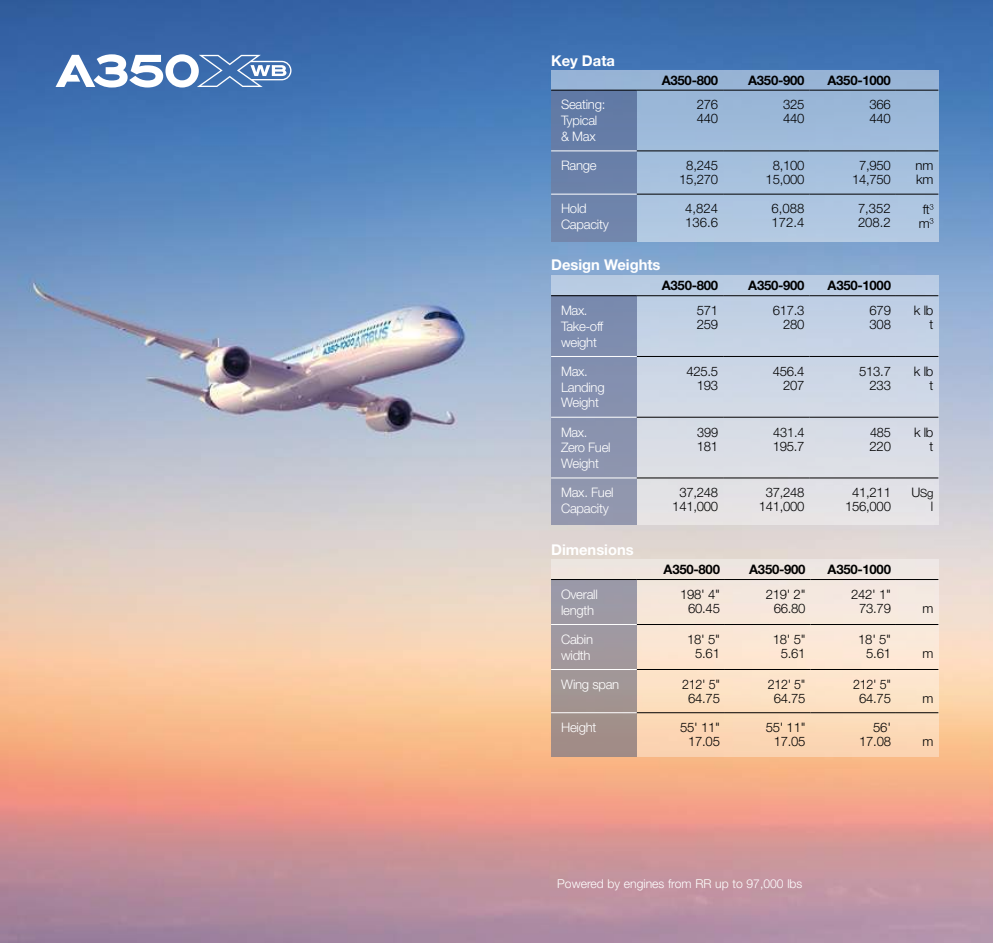
<style>
.page{position:relative;width:993px;height:943px;background:#fff}
.page>*{position:absolute;margin:0;border:0;box-sizing:border-box;transform-origin:0 0}
.t1{font:700 14.88px "Helvetica Neue LT Std";color:#fff}
.t2{font:300 13.12px/14px "Helvetica Neue LT Std";letter-spacing:-.02em;color:#000;text-align:right}
.t3{font:300 13.12px/15.8px "Helvetica Neue LT Std";letter-spacing:-.02em;color:#fff}
.t4{font:700 13.12px "Helvetica Neue LT Std";letter-spacing:-.02em;color:#000}
.t5{font:300 13.12px/14px "Helvetica Neue LT Std";letter-spacing:-.02em;color:#000;text-align:center;scale:.95 1}
.t6{font:300 12.25px "Helvetica Neue LT Std";color:#fff}
.t7{font:300 11.38px "Helvetica Neue LT Std";color:#000}
.s1{font-size:13.12px}
</style>
<div class="page">
<img style="left:0;top:0;width:992px;height:943px">
<div style="left:551px;top:70px;width:387px;height:171px;background:linear-gradient(to bottom,#93b2d5,#b3cae3)"></div>
<div style="left:551px;top:275px;width:387px;height:250px;background:linear-gradient(to bottom,#b9cce5,#e8e5e6)"></div>
<div style="left:551px;top:559px;width:387px;height:197px;background:linear-gradient(to bottom,#f3ede9,#fed8b1)"></div>
<div style="left:551px;top:90px;width:85px;height:151px;background:#697fa8"></div>
<div style="left:551px;top:295px;width:85px;height:230px;background:linear-gradient(to right,#8691af,#8791ae)"></div>
<div style="left:551px;top:579px;width:85px;height:177px;background:linear-gradient(to bottom,#9c9dac,#a48f85)"></div>
<hr style="left:636px;top:579px;width:88px;height:1px;background:#000">
<hr style="left:724px;top:579px;width:86px;height:1px;background:#000">
<hr style="left:810px;top:579px;width:85px;height:1px;background:#000">
<hr style="left:895px;top:579px;width:43px;height:1px;background:#000">
<hr style="left:636px;top:624px;width:88px;height:1px;background:#000">
<hr style="left:724px;top:624px;width:86px;height:1px;background:#000">
<hr style="left:810px;top:624px;width:85px;height:1px;background:#000">
<hr style="left:895px;top:624px;width:43px;height:1px;background:#000">
<hr style="left:636px;top:669px;width:88px;height:1px;background:#000">
<hr style="left:724px;top:669px;width:86px;height:1px;background:#000">
<hr style="left:810px;top:669px;width:85px;height:1px;background:#000">
<hr style="left:895px;top:669px;width:43px;height:1px;background:#000">
<hr style="left:636px;top:712px;width:88px;height:1px;background:#000">
<hr style="left:724px;top:712px;width:86px;height:1px;background:#000">
<hr style="left:810px;top:712px;width:85px;height:1px;background:#000">
<hr style="left:895px;top:712px;width:43px;height:1px;background:#000">
<hr style="left:551px;top:624px;width:85px;height:1px;background:#fff">
<hr style="left:551px;top:669px;width:85px;height:1px;background:#fff">
<hr style="left:551px;top:712px;width:85px;height:1px;background:#fff">
<hr style="left:551px;top:579px;width:85px;height:1px;background:#000">
<hr style="left:636px;top:90px;width:87px;height:1px;background:#000">
<hr style="left:723px;top:90px;width:86px;height:1px;background:#000">
<hr style="left:809px;top:90px;width:86px;height:1px;background:#000">
<hr style="left:895px;top:90px;width:43px;height:1px;background:#000">
<hr style="left:636px;top:150px;width:87px;height:1px;background:#000">
<hr style="left:723px;top:150px;width:86px;height:1px;background:#000">
<hr style="left:809px;top:150px;width:86px;height:1px;background:#000">
<hr style="left:895px;top:150px;width:43px;height:1px;background:#000">
<hr style="left:636px;top:194px;width:87px;height:1px;background:#000">
<hr style="left:723px;top:194px;width:86px;height:1px;background:#000">
<hr style="left:809px;top:194px;width:86px;height:1px;background:#000">
<hr style="left:895px;top:194px;width:43px;height:1px;background:#000">
<hr style="left:551px;top:150px;width:85px;height:1px;background:#fff">
<hr style="left:551px;top:194px;width:85px;height:1px;background:#fff">
<hr style="left:551px;top:90px;width:85px;height:1px;background:#000">
<svg style="left:929px;top:204px;width:4px;height:6px"></svg>
<svg style="left:929px;top:218px;width:4px;height:6px"></svg>
<hr style="left:636px;top:295px;width:87px;height:1px;background:#000">
<hr style="left:723px;top:295px;width:86px;height:1px;background:#000">
<hr style="left:809px;top:295px;width:86px;height:1px;background:#000">
<hr style="left:895px;top:295px;width:43px;height:1px;background:#000">
<hr style="left:636px;top:477px;width:87px;height:1px;background:#000">
<hr style="left:723px;top:477px;width:86px;height:1px;background:#000">
<hr style="left:809px;top:477px;width:86px;height:1px;background:#000">
<hr style="left:895px;top:477px;width:43px;height:1px;background:#000">
<hr style="left:636px;top:356px;width:87px;height:1px;background:#000">
<hr style="left:723px;top:356px;width:86px;height:1px;background:#000">
<hr style="left:809px;top:356px;width:86px;height:1px;background:#000">
<hr style="left:895px;top:356px;width:43px;height:1px;background:#000">
<hr style="left:551px;top:477px;width:85px;height:1px;background:#fff">
<hr style="left:551px;top:417px;width:85px;height:1px;background:#fff">
<hr style="left:551px;top:356px;width:85px;height:1px;background:#fff">
<hr style="left:636px;top:417px;width:87px;height:1px;background:#000">
<hr style="left:723px;top:417px;width:86px;height:1px;background:#000">
<hr style="left:809px;top:417px;width:86px;height:1px;background:#000">
<hr style="left:895px;top:417px;width:43px;height:1px;background:#000">
<hr style="left:551px;top:295px;width:85px;height:1px;background:#000">
<svg style="left:55px;top:54px;width:236px;height:33px"></svg>
<p class="t1" style="left:551px;top:51px;width:65px">Key Data</p>
<p class="t4" style="left:661px;top:72px;width:58px">A350-800</p>
<p class="t4" style="left:748px;top:72px;width:58px">A350-900</p>
<p class="t4" style="left:827px;top:72px;width:65px">A350-1000</p>
<p class="t3" style="left:561px;top:97px;width:46px">Seating:<br>Typical &amp; Max</p>
<p class="t2" style="left:696px;top:97px;width:23px;text-align:left">276<br>440</p>
<p class="t2" style="left:782px;top:97px;width:23px;text-align:left">325<br>440</p>
<p class="t2" style="left:869px;top:97px;width:23px;text-align:left">366<br>440</p>
<p class="t3" style="left:561px;top:157px;width:37px">Range</p>
<p class="t2" style="left:679px;top:158px;width:40px;text-align:center">8,245<br>15,270</p>
<p class="t2" style="left:765px;top:158px;width:40px;text-align:center">8,100<br>15,000</p>
<p class="t2" style="left:851px;top:158px;width:40px;text-align:center">7,950<br>14,750</p>
<p class="t2" style="left:915px;top:158px;width:19px;text-align:left">nm km</p>
<p class="t3" style="left:561px;top:201px;width:49px">Hold<br>Capacity</p>
<p class="t2" style="left:685px;top:201px;width:34px;text-align:left">4,824<br>136.6</p>
<p class="t2" style="left:771px;top:201px;width:34px;text-align:left">6,088<br>172.4</p>
<p class="t2" style="left:857px;top:201px;width:34px;text-align:left">7,352<br>208.2</p>
<p class="t2" style="left:918px;top:202px;width:12px;text-align:left">ft m</p>
<p class="t1" style="left:551px;top:255px;width:111px">Design Weights</p>
<p class="t4" style="left:661px;top:277px;width:58px">A350-800</p>
<p class="t4" style="left:748px;top:277px;width:58px">A350-900</p>
<p class="t4" style="left:827px;top:277px;width:65px">A350-1000</p>
<p class="t3" style="left:561px;top:302px;width:44px">Max.<br>Take-off weight</p>
<p class="t2" style="left:696px;top:303px;width:23px;text-align:left">571<br>259</p>
<p class="t2" style="left:772px;top:303px;width:33px">617.3<br>280</p>
<p class="t2" style="left:869px;top:303px;width:23px;text-align:left">679<br>308</p>
<p class="t2" style="left:913px;top:303px;width:21px">k lb t</p>
<p class="t3" style="left:561px;top:363px;width:45px">Max.<br>Landing<br>Weight</p>
<p class="t2" style="left:686px;top:364px;width:33px">425.5<br>193</p>
<p class="t2" style="left:772px;top:364px;width:33px">456.4<br>207</p>
<p class="t2" style="left:858px;top:364px;width:33px">513.7<br>233</p>
<p class="t2" style="left:913px;top:364px;width:21px">k lb t</p>
<p class="t3" style="left:561px;top:423px;width:51px">Max.<br>Zero Fuel<br>Weight</p>
<p class="t2" style="left:696px;top:424px;width:23px;text-align:left">399<br>181</p>
<p class="t2" style="left:772px;top:424px;width:33px;text-align:left">431.4<br>195.7</p>
<p class="t2" style="left:869px;top:424px;width:23px;text-align:left">485<br>220</p>
<p class="t2" style="left:913px;top:424px;width:21px">k lb t</p>
<p class="t3" style="left:561px;top:484px;width:54px">Max. Fuel<br>Capacity</p>
<p class="t2" style="left:672px;top:485px;width:47px;text-align:center">37,248<br>141,000</p>
<p class="t2" style="left:758px;top:485px;width:47px;text-align:center">37,248<br>141,000</p>
<p class="t2" style="left:844px;top:485px;width:47px;text-align:center">41,211<br>156,000</p>
<p class="t7" style="left:911px;top:486px;width:23px"><span class="s1">U</span>Sg</p>
<p class="t2" style="left:930px;top:499px;width:4px">l</p>
<p class="t1" style="left:551px;top:540px;width:84px">Dimensions</p>
<p class="t4" style="left:663px;top:561px;width:58px">A350-800</p>
<p class="t4" style="left:749px;top:561px;width:58px">A350-900</p>
<p class="t4" style="left:827px;top:561px;width:65px">A350-1000</p>
<p class="t3" style="left:561px;top:586px;width:38px">Overall length</p>
<p class="t2" style="left:680px;top:587px;width:41px">198' 4"<br>60.45</p>
<p class="t2" style="left:765px;top:587px;width:41px">219' 2"<br>66.80</p>
<p class="t2" style="left:850px;top:587px;width:41px">242' 1"<br>73.79</p>
<p class="t3" style="left:561px;top:631px;width:34px">Cabin width</p>
<p class="t2" style="left:687px;top:632px;width:34px">18' 5"<br>5.61</p>
<p class="t2" style="left:772px;top:632px;width:34px">18' 5"<br>5.61</p>
<p class="t2" style="left:857px;top:632px;width:34px">18' 5"<br>5.61</p>
<p class="t3" style="left:561px;top:676px;width:60px">Wing span</p>
<p class="t5" style="left:682px;top:677px;width:41px">212' 5"<br>64.75</p>
<p class="t5" style="left:767px;top:677px;width:41px">212' 5"<br>64.75</p>
<p class="t5" style="left:852px;top:677px;width:41px">212' 5"<br>64.75</p>
<p class="t3" style="left:561px;top:719px;width:37px">Height</p>
<p class="t2" style="left:680px;top:720px;width:41px">55' 11"<br>17.05</p>
<p class="t2" style="left:765px;top:720px;width:41px">55' 11"<br>17.05</p>
<p class="t2" style="left:858px;top:720px;width:33px">56'<br>17.08</p>
<p class="t2" style="left:922px;top:601px;width:12px">m</p>
<p class="t2" style="left:922px;top:646px;width:12px">m</p>
<p class="t2" style="left:922px;top:691px;width:12px">m</p>
<p class="t2" style="left:922px;top:734px;width:12px">m</p>
<p class="t6" style="left:557px;top:876px;width:246px">Powered by engines from RR up to 97,000 lbs</p>
</div>
